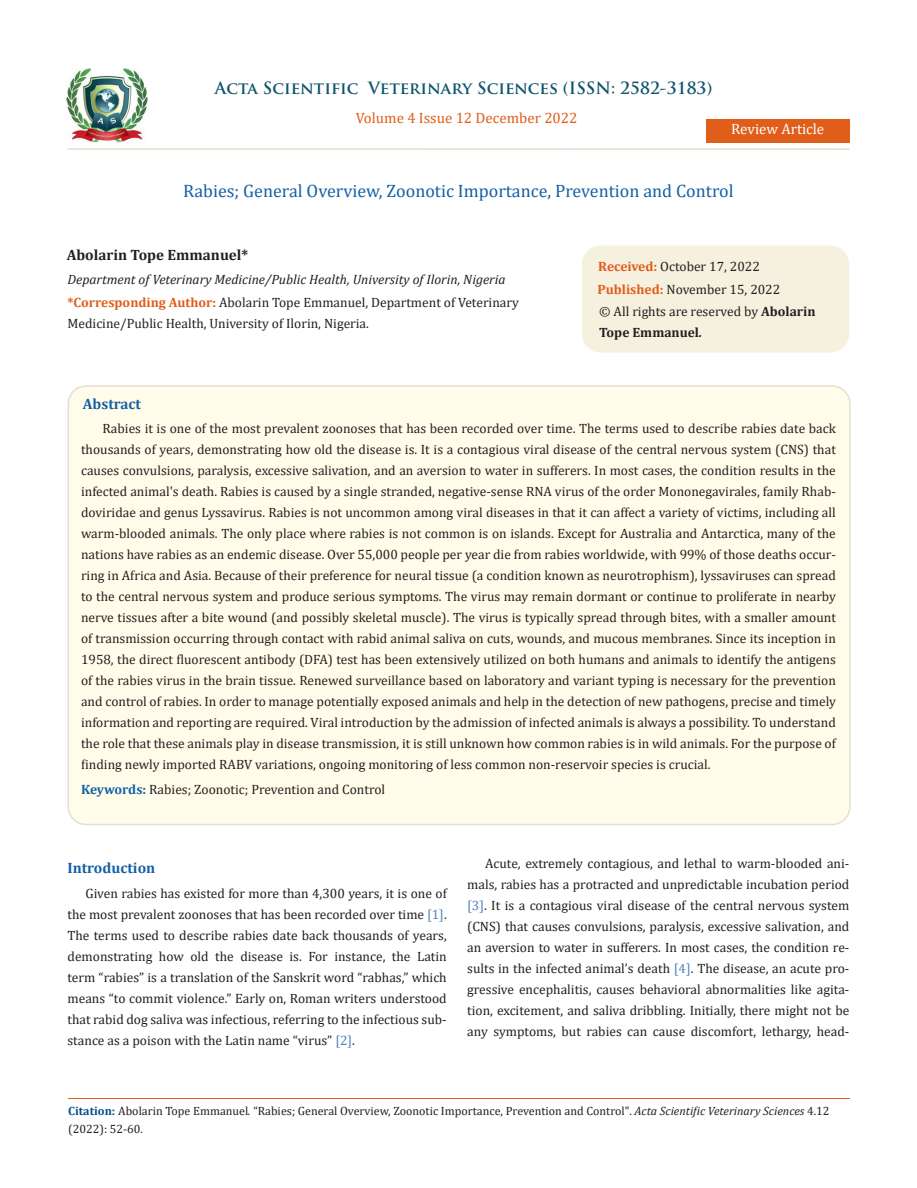
<style>
.page{position:relative;width:917px;height:1188px;background:#fff}
.page>*{position:absolute;margin:0;border:0;box-sizing:border-box;transform-origin:0 0}
.t1{font:18px "Cambria";color:#1560a6}
.t2{font:700 16.5px "Trajan Pro";color:#0e546a}
.t3{font:15px "Cambria";color:#e05d1a}
.t4{font:700 15px "Cambria";color:#231f20}
.t5{font:700 15px "Cambria";color:#1560a6}
.t6{font:15px "Cambria";color:#fff}
.t7{font:13.5px/21px "Cambria";color:#231f20;text-align:justify}
.t8{font:italic 13.5px "Cambria";color:#231f20}
.t9{font:12px/18px "Cambria";color:#231f20}
.s1{font-weight:700;color:#e05d1a}
.s2{font-weight:700}
.s3{font-weight:700;font-style:italic}
.s4{font-weight:700;color:#1560a6}
.s5{color:#4f81bd}
.s6{font-weight:700;color:#035089}
.s7{font-style:italic}
</style>
<div class="page">
<img style="left:67px;top:68px;width:80px;height:74px">
<div style="left:706px;top:119px;width:143px;height:23px;background:#e05d1a"></div>
<div style="left:582px;top:246px;width:266px;height:106px;background:#f6f0df;border-radius:18px"></div>
<div style="left:582px;top:246px;width:267px;height:107px;border:2px solid #f6f0df;border-radius:18px"></div>
<div style="left:68px;top:386px;width:781px;height:439px;background:#fffde9;border-radius:18px"></div>
<div style="left:67px;top:385px;width:783px;height:440px;border:2px solid #e5dfce;border-radius:18px"></div>
<hr style="left:68px;top:1098px;width:782px;height:1px;background:#e05d1a">
<hr style="left:67px;top:148px;width:782px;height:2px;background:#e5dfce">
<p class="t2" style="left:215px;top:77px;width:499px">Acta Scientific Veterinary Sciences (ISSN: 2582-3183)</p>
<p class="t3" style="left:356px;top:109px;width:223px">Volume 4 Issue 12 December 2022</p>
<p class="t6" style="left:731px;top:120px;width:94px">Review Article</p>
<p class="t1" style="left:183px;top:180px;width:552px">Rabies; General Overview, Zoonotic Importance, Prevention and Control</p>
<p class="t4" style="left:67px;top:244px;width:183px">Abolarin Tope Emmanuel*</p>
<p class="t8" style="left:67px;top:269px;width:439px">Department of Veterinary Medicine/Public Health, University of Ilorin, Nigeria</p>
<p class="t7" style="left:67px;top:292px;width:453px"><span class="s1">*Corresponding Author:</span> Abolarin Tope Emmanuel, Department of Veterinary<br>Medicine/Public Health, University of Ilorin, Nigeria.</p>
<p class="t7" style="left:598px;top:256px;width:163px"><span class="s1">Received:</span> October 17, 2022</p>
<p class="t7" style="left:597px;top:279px;width:184px"><span class="s1">Published:</span> November 15, 2022</p>
<p class="t7" style="left:599px;top:300px;width:218px">© All rights are reserved by <span class="s2">Abolarin<br>Tope Emmanuel</span><span class="s3">.</span></p>
<p class="t5" style="left:83px;top:394px;width:60px">Abstract</p>
<p class="t7" style="left:81px;top:418px;width:756px;text-indent:22px">Rabies it is one of the most prevalent zoonoses that has been recorded over time. The terms used to describe rabies date back thousands of years, demonstrating how old the disease is. It is a contagious viral disease of the central nervous system (CNS) that causes convulsions, paralysis, excessive salivation, and an aversion to water in sufferers. In most cases, the condition results in the infected animal's death. Rabies is caused by a single stranded, negative-sense RNA virus of the order Mononegavirales, family Rhab&shy;doviridae and genus Lyssavirus. Rabies is not uncommon among viral diseases in that it can affect a variety of victims, including all warm-blooded animals. The only place where rabies is not common is on islands. Except for Australia and Antarctica, many of the nations have rabies as an endemic disease. Over 55,000 people per year die from rabies worldwide, with 99% of those deaths occur&shy;ring in Africa and Asia. Because of their preference for neural tissue (a condition known as neurotrophism), lyssaviruses can spread to the central nervous system and produce serious symptoms. The virus may remain dormant or continue to proliferate in nearby nerve tissues after a bite wound (and possibly skeletal muscle). The virus is typically spread through bites, with a smaller amount of transmission occurring through contact with rabid animal saliva on cuts, wounds, and mucous membranes. Since its inception in 1958, the direct fluorescent antibody (DFA) test has been extensively utilized on both humans and animals to identify the antigens of the rabies virus in the brain tissue. Renewed surveillance based on laboratory and variant typing is necessary for the prevention and control of rabies. In order to manage potentially exposed animals and help in the detection of new pathogens, precise and timely information and reporting are required. Viral introduction by the admission of infected animals is always a possibility. To understand the role that these animals play in disease transmission, it is still unknown how common rabies is in wild animals. For the purpose of finding newly imported RABV variations, ongoing monitoring of less common non-reservoir species is crucial.</p>
<p class="t7" style="left:81px;top:779px;width:306px"><span class="s4">Keywords:</span> Rabies; Zoonotic; Prevention and Control</p>
<p class="t5" style="left:67px;top:857px;width:89px">Introduction</p>
<p class="t7" style="left:67px;top:883px;width:381px;text-indent:18px">Given rabies has existed for more than 4,300 years, it is one of the most prevalent zoonoses that has been recorded over time <span class="s5">[1]</span>.<br>The terms used to describe rabies date back thousands of years, demonstrating how old the disease is. For instance, the Latin term “rabies” is a translation of the Sanskrit word “rabhas,” which means “to commit violence.” Early on, Roman writers understood that rabid dog saliva was infectious, referring to the infectious sub&shy;stance as a poison with the Latin name “virus” <span class="s5">[2]</span>.</p>
<p class="t7" style="left:467px;top:853px;width:384px;text-indent:18px">Acute, extremely contagious, and lethal to warm-blooded ani&shy;mals, rabies has a protracted and unpredictable incubation period <span class="s5">[3]</span>. It is a contagious viral disease of the central nervous system (CNS) that causes convulsions, paralysis, excessive salivation, and an aversion to water in sufferers. In most cases, the condition re&shy;sults in the infected animal’s death <span class="s5">[4]</span>. The disease, an acute pro&shy;gressive encephalitis, causes behavioral abnormalities like agita&shy;tion, excitement, and saliva dribbling. Initially, there might not be any symptoms, but rabies can cause discomfort, lethargy, head-</p>
<p class="t9" style="left:68px;top:1102px;width:762px"><span class="s6">Citation:</span> Abolarin Tope Emmanuel<span class="s7">.</span> “Rabies; General Overview, Zoonotic Importance, Prevention and Control". <span class="s7">Acta Scientific Veterinary Sciences</span> 4.12 (2022): 52-60.</p>
</div>
